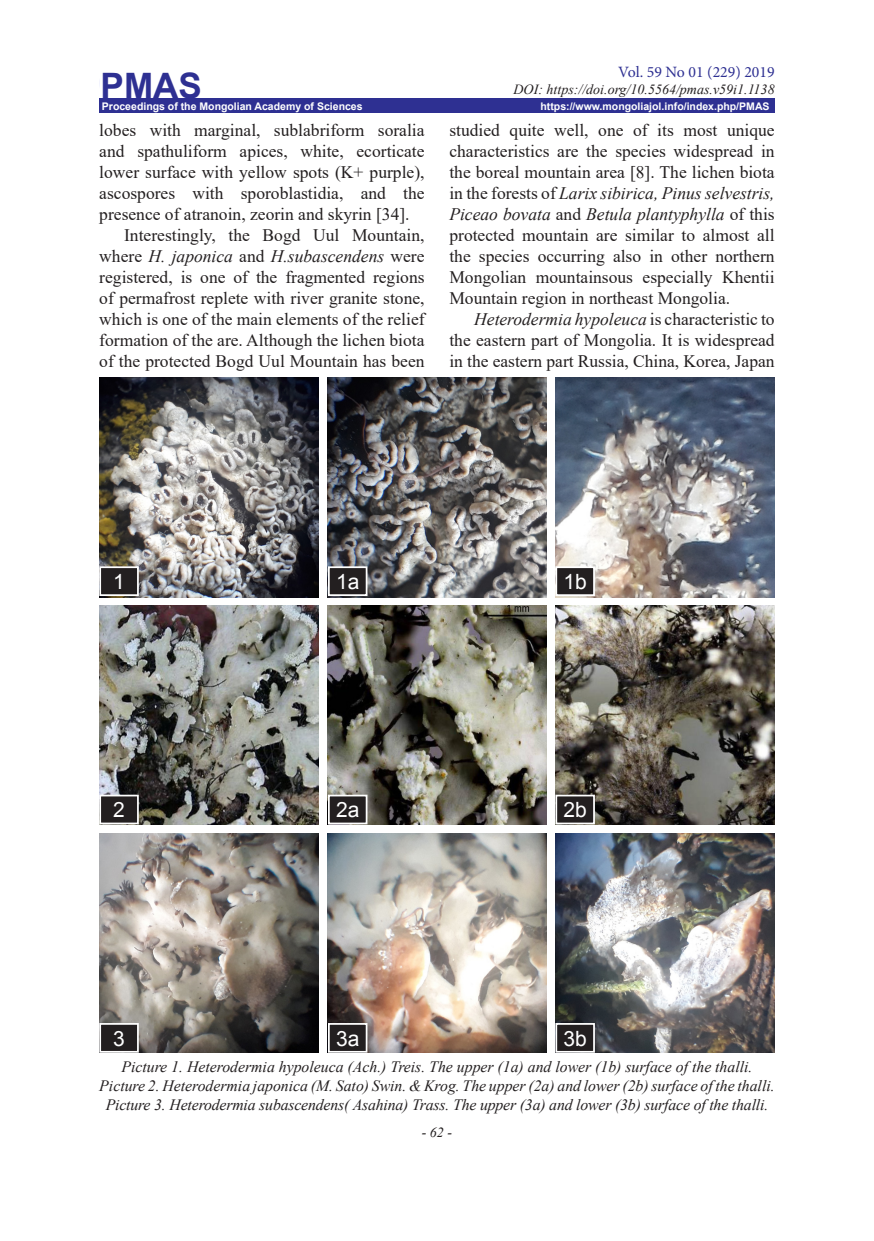
<style>
.page{position:relative;width:874px;height:1241px;background:#fff}
.page>*{position:absolute;margin:0;border:0;box-sizing:border-box;transform-origin:0 0}
.t1{font:700 35px "Arial";color:#2e3092}
.t2{font:21px "Arial";color:#fff}
.t3{font:17.5px/21px "Times New Roman";color:#231f20;text-align:justify}
.t4{font:italic 15.75px "Times New Roman";color:#231f20}
.t5{font:15.75px "Minion Pro";color:#2e3092}
.t6{font:italic 14px "Times New Roman";color:#231f20}
.t7{font:700 10.5px "Arial";color:#fff}
.s1{font-style:italic}
</style>
<div class="page">
<div style="left:99px;top:98px;width:675px;height:15px;background:#2e3092"></div>
<img style="left:99px;top:378px;width:220px;height:219px">
<img style="left:327px;top:377px;width:219px;height:220px">
<img style="left:555px;top:377px;width:219px;height:220px">
<img style="left:99px;top:605px;width:220px;height:219px">
<img style="left:327px;top:605px;width:219px;height:219px">
<img style="left:555px;top:605px;width:219px;height:219px">
<img style="left:99px;top:833px;width:220px;height:219px">
<img style="left:327px;top:833px;width:219px;height:219px">
<img style="left:555px;top:833px;width:219px;height:219px">
<div style="left:100px;top:567px;width:38px;height:28px;background:#231f20"></div>
<div style="left:99px;top:566px;width:40px;height:30px;border:2px solid #fff"></div>
<div style="left:100px;top:795px;width:38px;height:28px;background:#231f20"></div>
<div style="left:99px;top:794px;width:40px;height:30px;border:2px solid #fff"></div>
<div style="left:100px;top:1023px;width:38px;height:28px;background:#231f20"></div>
<div style="left:99px;top:1022px;width:40px;height:30px;border:2px solid #fff"></div>
<div style="left:329px;top:567px;width:37px;height:28px;background:#231f20"></div>
<div style="left:328px;top:566px;width:39px;height:30px;border:2px solid #fff"></div>
<div style="left:329px;top:795px;width:37px;height:28px;background:#231f20"></div>
<div style="left:328px;top:794px;width:39px;height:30px;border:2px solid #fff"></div>
<div style="left:329px;top:1023px;width:37px;height:28px;background:#231f20"></div>
<div style="left:328px;top:1022px;width:39px;height:30px;border:2px solid #fff"></div>
<div style="left:556px;top:567px;width:37px;height:28px;background:#231f20"></div>
<div style="left:555px;top:566px;width:39px;height:30px;border:2px solid #fff"></div>
<div style="left:556px;top:795px;width:37px;height:28px;background:#231f20"></div>
<div style="left:555px;top:794px;width:39px;height:30px;border:2px solid #fff"></div>
<div style="left:556px;top:1023px;width:37px;height:28px;background:#231f20"></div>
<div style="left:555px;top:1022px;width:39px;height:30px;border:2px solid #fff"></div>
<p class="t5" style="left:618px;top:61px;width:158px">Vol. 59 No 01 (229) 2019</p>
<p class="t6" style="left:513px;top:79px;width:262px">DOI: https://doi.org/10.5564/pmas.v59i1.1138</p>
<h1 class="t1" style="left:101px;top:63px;width:103px">PMAS</h1>
<p class="t7" style="left:102px;top:99px;width:262px">Proceedings of the Mongolian Academy of Sciences</p>
<p class="t7" style="left:540px;top:99px;width:230px">https://www.mongoliajol.info/index.php/PMAS</p>
<p class="t5" style="left:643px;top:68px;width:132px">2017 оны №01 (221)</p>
<p class="t3" style="left:99px;top:119px;width:326px">lobes with marginal, sublabriform soralia and spathuliform apices, white, ecorticate lower surface with yellow spots (K+ purple), ascospores with sporoblastidia, and the presence of atranoin, zeorin and skyrin [34].</p>
<p class="t3" style="left:99px;top:224px;width:326px;text-indent:25px">Interestingly, the Bogd Uul Mountain, where <span class="s1">H. japonica</span> and <span class="s1">H.subascendens</span> were registered, is one of the fragmented regions of permafrost replete with river granite stone, which is one of the main elements of the relief formation of the are. Although the lichen biota of the protected Bogd Uul Mountain has been</p>
<p class="t3" style="left:449px;top:119px;width:326px">studied quite well, one of its most unique characteristics are the species widespread in the boreal mountain area [8]. The lichen biota in the forests of <span class="s1">Larix sibirica, Pinus selvestris, Piceao bovata</span> and <span class="s1">Betula plantyphylla</span> of this protected mountain are similar to almost all the species occurring also in other northern Mongolian mountainsous especially Khentii Mountain region in northeast Mongolia.</p>
<p class="t3" style="left:449px;top:308px;width:326px;text-indent:25px"><span class="s1">Heterodermia hypoleuca</span> is characteristic to the eastern part of Mongolia. It is widespread in the eastern part Russia, China, Korea, Japan</p>
<p class="t2" style="left:113px;top:567px;width:13px">1</p>
<p class="t2" style="left:336px;top:567px;width:25px">1a</p>
<p class="t2" style="left:563px;top:567px;width:25px">1b</p>
<p class="t2" style="left:113px;top:795px;width:13px">2</p>
<p class="t2" style="left:336px;top:795px;width:25px">2a</p>
<p class="t2" style="left:563px;top:795px;width:25px">2b</p>
<p class="t2" style="left:563px;top:1024px;width:25px">3b</p>
<p class="t4" style="left:121px;top:1056px;width:632px">Picture 1. Heterodermia hypoleuca (Ach.) Treis. The upper (1a) and lower (1b) surface of the thalli.</p>
<p class="t4" style="left:99px;top:1074px;width:676px">Picture 2. Heterodermia japonica (M. Sato) Swin. &amp; Krog. The upper (2a) and lower (2b) surface of the thalli.</p>
<p class="t4" style="left:106px;top:1093px;width:663px">Picture 3. Heterodermia subascendens( Asahina) Trass. The upper (3a) and lower (3b) surface of the thalli.</p>
<p class="t2" style="left:113px;top:1024px;width:13px">3</p>
<p class="t2" style="left:336px;top:1024px;width:25px">3a</p>
<p class="t6" style="left:421px;top:1122px;width:32px">- 62 -</p>
</div>
